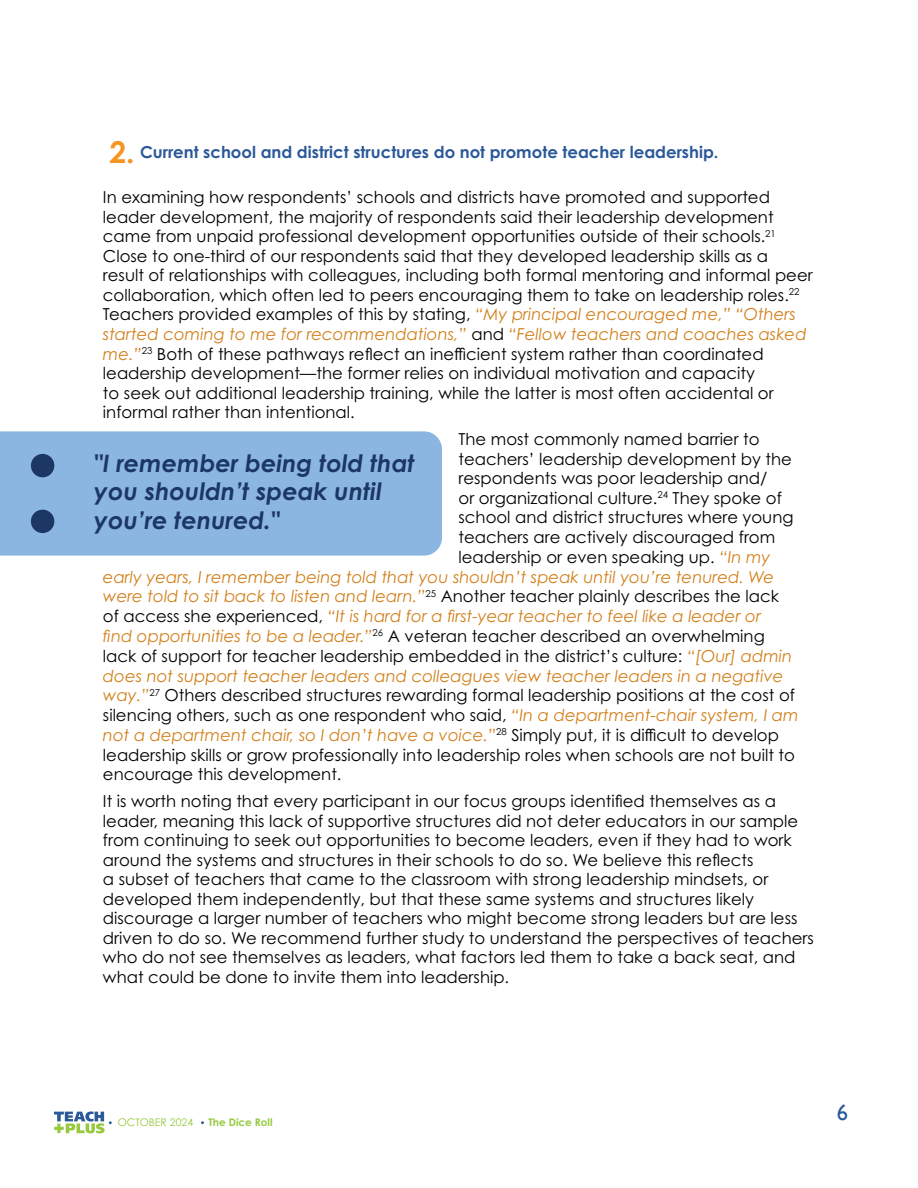
<style>
.page{position:relative;width:918px;height:1188px;background:#fff}
.page>*{position:absolute;margin:0;border:0;box-sizing:border-box;transform-origin:0 0}
.t1{font:italic 700 24px/28.8px "Century Gothic Pro";color:#1c3764}
.t2{font:22.5px "Gill Sans";color:#2b5a9b}
.t3{font:16.5px/19.6px "Century Gothic Pro";color:#000}
.t4{font:italic 16.5px "Century Gothic Pro";color:#d2801b}
.t5{font:700 16.5px "Century Gothic Pro";color:#2b589a}
.t6{font:10.5px "Century Gothic Pro";color:#98c940}
.t7{font:700 10.5px "Century Gothic Pro";color:#98c940}
.s1{font-size:30px;color:#f79521}
.s2{font-style:italic;color:#d2801b}
.s3{font-style:normal;color:#000}
</style>
<div class="page">
<svg style="left:54px;top:1111px;width:58px;height:22px"></svg>
<div style="left:0;top:431px;width:442px;height:125px;background:#8bb6e1"></div>
<div style="left:31px;top:454px;width:23px;height:23px;background:#1c3764;border-radius:50%"></div>
<div style="left:31px;top:510px;width:23px;height:23px;background:#1c3764;border-radius:50%"></div>
<p class="t5" style="left:109px;top:142px;width:611px"><span class="s1">2.</span> Current school and district structures do not promote teacher leadership.</p>
<p class="t3" style="left:103px;top:187px;width:711px">In examining how respondents’ schools and districts have promoted and supported leader development, the majority of respondents said their leadership development came from unpaid professional development opportunities outside of their schools.<sup>21<br></sup>Close to one-third of our respondents said that they developed leadership skills as a result of relationships with colleagues, including both formal mentoring and informal peer collaboration, which often led to peers encouraging them to take on leadership roles.<sup>22<br></sup>Teachers provided examples of this by stating, <span class="s2">“My principal encouraged me,” “Others started coming to me for recommendations,”</span> and <span class="s2">“Fellow teachers and coaches asked me.”</span><sup>23</sup> Both of these pathways reflect an inefficient system rather than coordinated leadership development—the former relies on individual motivation and capacity<br>to seek out additional leadership training, while the latter is most often accidental or informal rather than intentional.</p>
<p class="t3" style="left:459px;top:430px;width:303px">The most commonly named barrier to</p>
<p class="t3" style="left:459px;top:449px;width:335px">teachers’ leadership development by the</p>
<p class="t3" style="left:459px;top:469px;width:310px">respondents was poor leadership and/</p>
<p class="t3" style="left:459px;top:488px;width:325px">or organizational culture.<sup>24</sup> They spoke of</p>
<p class="t3" style="left:459px;top:508px;width:336px">school and district structures where young</p>
<p class="t3" style="left:459px;top:527px;width:318px">teachers are actively discouraged from</p>
<p class="t3" style="left:459px;top:547px;width:313px">leadership or even speaking up. <span class="s2">“In my</span></p>
<p class="t4" style="left:103px;top:567px;width:673px">early years, I remember being told that you shouldn’t speak until you’re tenured. We</p>
<p class="t3" style="left:103px;top:586px;width:677px"><span class="s2">were told to sit back to listen and learn.”</span><sup>25</sup> Another teacher plainly describes the lack</p>
<p class="t4" style="left:103px;top:606px;width:660px"><span class="s3">of access she experienced,</span> “It is hard for a first-year teacher to feel like a leader or</p>
<p class="t3" style="left:103px;top:626px;width:663px"><span class="s2">find opportunities to be a leader.”</span><sup>26</sup> A veteran teacher described an overwhelming</p>
<p class="t3" style="left:103px;top:646px;width:691px">lack of support for teacher leadership embedded in the district’s culture: <span class="s2">“[Our] admin</span></p>
<p class="t4" style="left:103px;top:666px;width:682px">does not support teacher leaders and colleagues view teacher leaders in a negative</p>
<p class="t3" style="left:103px;top:685px;width:694px"><span class="s2">way.”</span><sup>27</sup> Others described structures rewarding formal leadership positions at the cost of</p>
<p class="t3" style="left:103px;top:705px;width:697px">silencing others, such as one respondent who said, <span class="s2">“In a department-chair system, I am</span></p>
<p class="t4" style="left:103px;top:725px;width:678px">not a department chair, so I don’t have a voice.”<sup>28</sup> <span class="s3">Simply put, it is difficult to develop</span></p>
<p class="t3" style="left:103px;top:745px;width:694px">leadership skills or grow professionally into leadership roles when schools are not built to</p>
<p class="t3" style="left:103px;top:764px;width:240px">encourage this development.</p>
<p class="t3" style="left:103px;top:791px;width:712px">It is worth noting that every participant in our focus groups identified themselves as a leader, meaning this lack of supportive structures did not deter educators in our sample from continuing to seek out opportunities to become leaders, even if they had to work around the systems and structures in their schools to do so. We believe this reflects<br>a subset of teachers that came to the classroom with strong leadership mindsets, or developed them independently, but that these same systems and structures likely discourage a larger number of teachers who might become strong leaders but are less driven to do so. We recommend further study to understand the perspectives of teachers who do not see themselves as leaders, what factors led them to take a back seat, and what could be done to invite them into leadership.</p>
<h1 class="t1" style="left:94px;top:448px;width:322px">"I remember being told that you shouldn’t speak until you’re tenured."</h1>
<p class="t6" style="left:118px;top:1116px;width:77px">OCTOBER 2024</p>
<p class="t7" style="left:208px;top:1116px;width:66px">The Dice Roll</p>
<h2 class="t2" style="left:837px;top:1099px;width:13px">6</h2>
</div>
